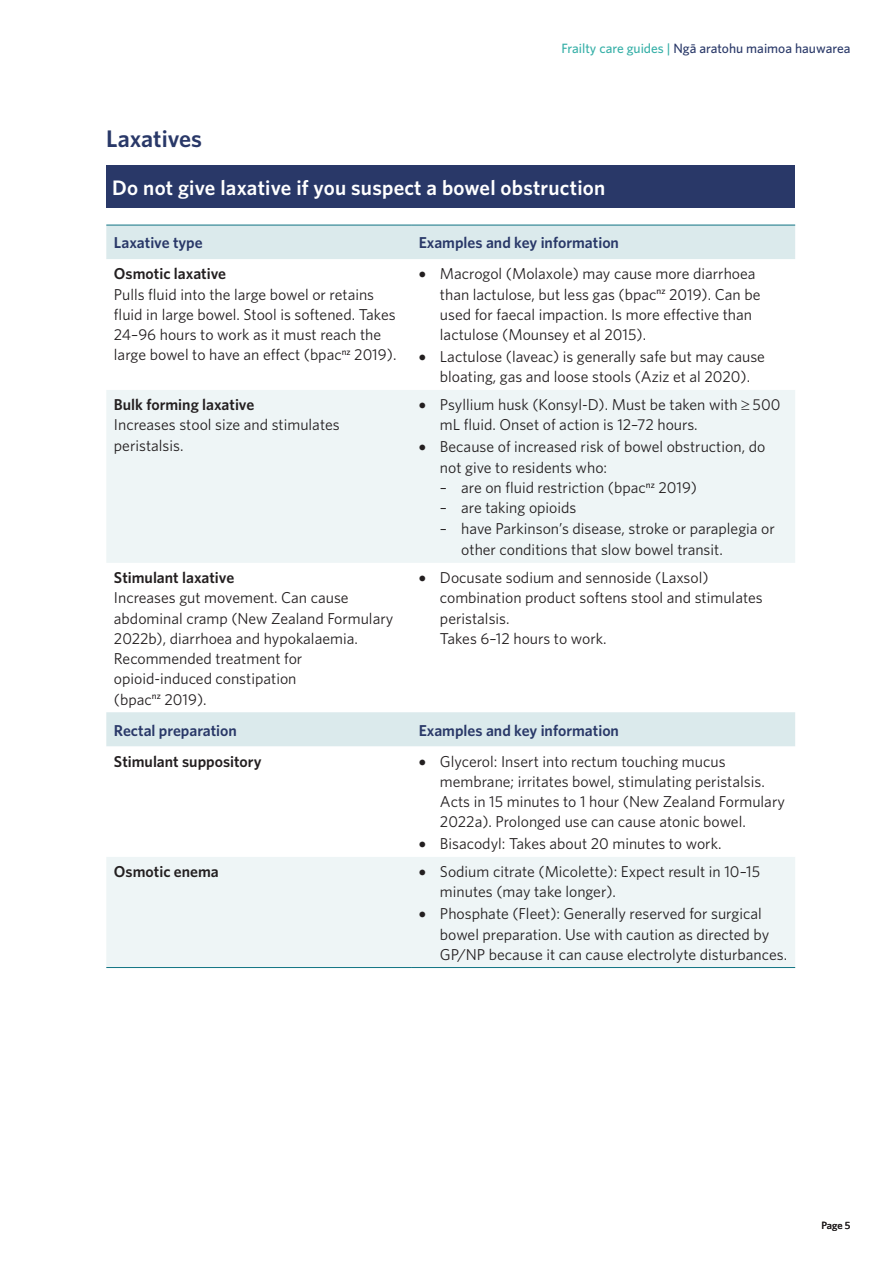
<style>
.page{position:relative;width:893px;height:1263px;background:#fff}
.page>*{position:absolute;margin:0;border:0;box-sizing:border-box;transform-origin:0 0}
.H2_Sub_heading_level{font:600 24px "Whitney";color:#293868}
.H3_Sub_3_GREEN{font:600 21px "Whitney";letter-spacing:.01em;color:#fff}
._7_0_Table{font:15.75px/20.2px "Whitney";color:#231f20}
._7_0_Table_Head{font:600 15.75px "Whitney";color:#293868}
._7_0_Table-2{font:600 15.75px "Whitney";color:#231f20}
.t1{font:500 13.5px "Whitney";color:#293868}
.t2{font:500 10.5px "Whitney";color:#231f20}
.s1{color:#37b0a8}
.s2{font-weight:600}
</style>
<div class="page">
<div style="left:106px;top:166px;width:689px;height:42px;background:#293868"></div>
<div style="left:106px;top:226px;width:689px;height:33px;background:#dbeaec"></div>
<svg style="left:106px;top:390px;width:689px;height:577px;fill:#eef5f6"></svg>
<hr style="left:106px;top:967px;width:305px;height:1px;background:#107383">
<hr style="left:411px;top:967px;width:384px;height:1px;background:#107383">
<hr style="left:106px;top:225px;width:305px;height:1px;background:#107383">
<hr style="left:411px;top:225px;width:384px;height:1px;background:#107383">
<p class="t1" style="left:562px;top:40px;width:290px"><span class="s1">Frailty care guides |</span> Ngā aratohu maimoa hauwarea</p>
<p class="H2_Sub_heading_level" style="left:106px;top:122px;width:97px">Laxatives</p>
<p class="H3_Sub_3_GREEN" style="left:112px;top:174px;width:494px">Do not give laxative if you suspect a bowel obstruction</p>
<p class="_7_0_Table_Head" style="left:114px;top:232px;width:90px">Laxative type</p>
<p class="_7_0_Table_Head" style="left:419px;top:232px;width:202px">Examples and key information</p>
<p class="_7_0_Table" style="left:114px;top:263px;width:284px"><span class="s2">Osmotic laxative<br></span>Pulls fluid into the large bowel or retains fluid in large bowel. Stool is softened. Takes 24–96 hours to work as it must reach the large bowel to have an effect (bpac<sup>nz</sup> 2019).</p>
<p class="_7_0_Table" style="left:440px;top:263px;width:322px;text-indent:-21px">• Macrogol (Molaxole) may cause more diarrhoea than lactulose, but less gas (bpac<sup>nz</sup> 2019). Can be used for faecal impaction. Is more effective than lactulose (Mounsey et al 2015).</p>
<p class="_7_0_Table" style="left:419px;top:346px;width:348px;text-align:center">• Lactulose (laveac) is generally safe but may cause bloating, gas and loose stools (Aziz et al 2020).</p>
<p class="_7_0_Table" style="left:114px;top:394px;width:227px"><span class="s2">Bulk forming laxative<br></span>Increases stool size and stimulates peristalsis.</p>
<p class="_7_0_Table" style="left:440px;top:394px;width:342px;text-indent:-21px">• Psyllium husk (Konsyl-D). Must be taken with ≥ 500 mL fluid. Onset of action is 12–72 hours.</p>
<p class="_7_0_Table" style="left:440px;top:436px;width:327px;text-indent:-21px">• Because of increased risk of bowel obstruction, do not give to residents who:</p>
<p class="_7_0_Table" style="left:440px;top:477px;width:259px">– are on fluid restriction (bpac<sup>nz</sup> 2019)</p>
<p class="_7_0_Table" style="left:440px;top:497px;width:138px">– are taking opioids</p>
<p class="_7_0_Table" style="left:461px;top:518px;width:315px;line-height:21px;text-indent:-21px">– have Parkinson’s disease, stroke or paraplegia or other conditions that slow bowel transit.</p>
<p class="_7_0_Table" style="left:114px;top:567px;width:281px"><span class="s2">Stimulant laxative<br></span>Increases gut movement. Can cause abdominal cramp (New Zealand Formulary<br>2022b), diarrhoea and hypokalaemia.<br>Recommended treatment for opioid-induced constipation<br>(bpac<sup>nz</sup> 2019).</p>
<p class="_7_0_Table" style="left:440px;top:567px;width:324px;text-indent:-21px">• Docusate sodium and sennoside (Laxsol) combination product softens stool and stimulates peristalsis.<br>Takes 6–12 hours to work.</p>
<p class="_7_0_Table_Head" style="left:114px;top:720px;width:125px">Rectal preparation</p>
<p class="_7_0_Table_Head" style="left:419px;top:720px;width:202px">Examples and key information</p>
<p class="_7_0_Table-2" style="left:114px;top:750px;width:149px">Stimulant suppository</p>
<p class="_7_0_Table" style="left:440px;top:750px;width:346px;text-indent:-21px">• Glycerol: Insert into rectum touching mucus membrane; irritates bowel, stimulating peristalsis.<br>Acts in 15 minutes to 1 hour (New Zealand Formulary 2022a). Prolonged use can cause atonic bowel.</p>
<p class="_7_0_Table" style="left:419px;top:833px;width:304px">• Bisacodyl: Takes about 20 minutes to work.</p>
<p class="_7_0_Table-2" style="left:114px;top:861px;width:106px">Osmotic enema</p>
<p class="_7_0_Table" style="left:440px;top:861px;width:322px;text-indent:-21px">• Sodium citrate (Micolette): Expect result in 10–15 minutes (may take longer).</p>
<p class="_7_0_Table" style="left:440px;top:903px;width:349px;text-indent:-21px">• Phosphate (Fleet): Generally reserved for surgical bowel preparation. Use with caution as directed by<br>GP/NP because it can cause electrolyte disturbances.</p>
<p class="t2" style="left:822px;top:1218px;width:30px">Page 5</p>
</div>
